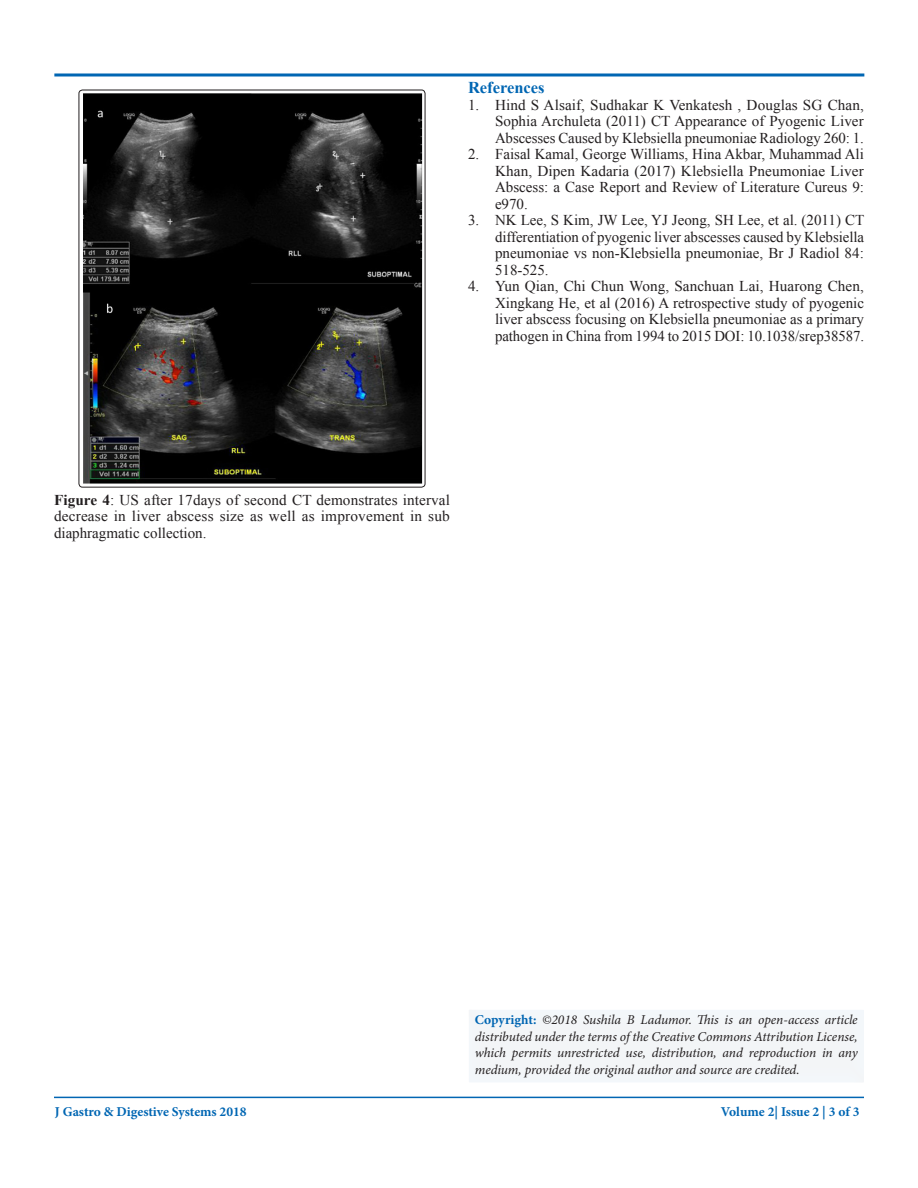
<style>
.page{position:relative;width:918px;height:1188px;background:#fff}
.page>*{position:absolute;margin:0;border:0;box-sizing:border-box;transform-origin:0 0}
.t1{font:700 16.5px "Times New Roman";color:#0166b3}
.t2{font:15px/16.5px "Times New Roman";color:#231f20;text-align:justify}
.t3{font:italic 13.5px/16.5px "Minion Pro";letter-spacing:-.01em;color:#231f20;text-align:justify}
.t4{font:700 13.5px "Minion Pro";letter-spacing:-.005em;color:#0166b3}
.s1{font-weight:700}
.s2{font-weight:700;font-style:normal;color:#0166b3}
</style>
<div class="page">
<svg style="left:54px;top:73px;width:811px;height:4px;background:#408bc5"></svg>
<hr style="left:54px;top:1097px;width:810px;height:1px;background:#0166b3">
<img style="left:79px;top:90px;width:346px;height:397px">
<div style="left:79px;top:90px;width:346px;height:397px;border:1px solid #231f20;border-radius:4px"></div>
<div style="left:465px;top:1004px;width:401px;height:80px;background:#f3f5f7"></div>
<p class="t1" style="left:468px;top:76px;width:78px">References</p>
<p class="t2" style="left:495px;top:96px;width:371px;text-indent:-27px">1. Hind S Alsaif, Sudhakar K Venkatesh , Douglas SG Chan, Sophia Archuleta (2011) CT Appearance of Pyogenic Liver Abscesses Caused by Klebsiella pneumoniae Radiology 260: 1.</p>
<p class="t2" style="left:495px;top:146px;width:371px;text-indent:-27px">2. Faisal Kamal, George Williams, Hina Akbar, Muhammad Ali Khan, Dipen Kadaria (2017) Klebsiella Pneumoniae Liver Abscess: a Case Report and Review of Literature Cureus 9: e970.</p>
<p class="t2" style="left:495px;top:212px;width:371px;text-indent:-27px">3. NK Lee, S Kim, JW Lee, YJ Jeong, SH Lee, et al. (2011) CT differentiation of pyogenic liver abscesses caused by Klebsiella pneumoniae vs non-Klebsiella pneumoniae, Br J Radiol 84:<br>518-525.</p>
<p class="t2" style="left:495px;top:278px;width:371px;text-indent:-27px">4. Yun Qian, Chi Chun Wong, Sanchuan Lai, Huarong Chen, Xingkang He, et al (2016) A retrospective study of pyogenic liver abscess focusing on Klebsiella pneumoniae as a primary pathogen in China from 1994 to 2015 DOI: 10.1038/srep38587.</p>
<p class="t2" style="left:54px;top:491px;width:397px"><span class="s1">Figure 4</span>: US after 17days of second CT demonstrates interval decrease in liver abscess size as well as improvement in sub diaphragmatic collection.</p>
<p class="t3" style="left:475px;top:1012px;width:384px"><span class="s2">Copyright:</span> ©2018 Sushila B Ladumor. This is an open-access article distributed under the terms of the Creative Commons Attribution License, which permits unrestricted use, distribution, and reproduction in any medium, provided the original author and source are credited.</p>
<p class="t4" style="left:55px;top:1102px;width:193px">J Gastro &amp; Digestive Systems 2018</p>
<p class="t4" style="left:721px;top:1102px;width:140px">Volume 2| Issue 2 | 3 of 3</p>
</div>
